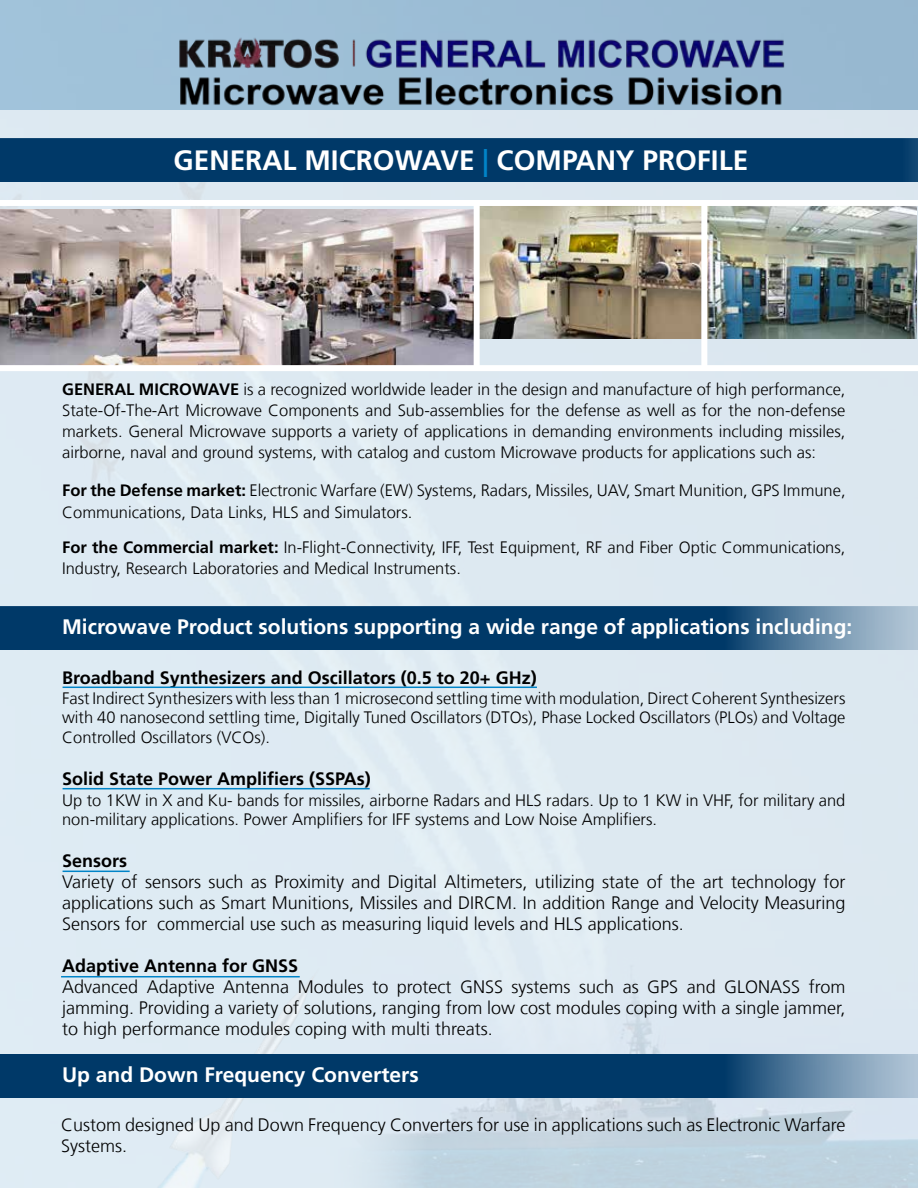
<style>
.page{position:relative;width:918px;height:1188px;background:#fff}
.page>*{position:absolute;margin:0;border:0;box-sizing:border-box;transform-origin:0 0}
.t1{font:700 28.05px "Frutiger LT Com";color:#fff}
.t2{font:700 21px "Frutiger LT Com";color:#fff}
.t3{font:300 18px/21px "Frutiger LT Com";color:#000}
.t4{font:700 18px "Frutiger LT Com";color:#000}
.t5{font:300 16.5px/21px "Frutiger LT Com";color:#000}
.s1{color:#0084c8}
.s2{font-weight:700}
</style>
<div class="page">
<div style="left:0;top:110px;width:918px;height:1078px;background:#dde9f1"></div>
<svg style="left:0;top:607px;width:918px;height:43px;fill:#003968"></svg>
<div style="left:0;top:139px;width:918px;height:43px;background:#003968"></div>
<hr style="left:63px;top:687px;width:474px;height:1px;background:#0084c8">
<img style="left:480px;top:206px;width:436px;height:132px">
<img style="left:0;top:209px;width:474px;height:156px">
<div style="left:474px;top:201px;width:6px;height:165px;background:#fff"></div>
<div style="left:701px;top:201px;width:6px;height:165px;background:#fff"></div>
<div style="left:0;top:200px;width:918px;height:6px;background:#fff"></div>
<img style="left:179px;top:31px;width:620px;height:79px">
<hr style="left:63px;top:871px;width:67px;height:1px;background:#0084c8">
<div style="left:0;top:365px;width:918px;height:6px;background:#fff"></div>
<hr style="left:63px;top:788px;width:307px;height:1px;background:#0084c8">
<hr style="left:61px;top:976px;width:239px;height:1px;background:#0084c8">
<svg style="left:0;top:1054px;width:918px;height:44px;fill:#003968"></svg>
<h1 class="t1" style="left:174px;top:144px;width:576px">GENERAL MICROWAVE <span class="s1">|</span> COMPANY PROFILE</h1>
<p class="t5" style="left:62px;top:379px;width:785px;text-align:justify"><span class="s2">GENERAL MICROWAVE</span> is a recognized worldwide leader in the design and manufacture of high performance, State-Of-The-Art Microwave Components and Sub-assemblies for the defense as well as for the non-defense markets. General Microwave supports a variety of applications in demanding environments including missiles, airborne, naval and ground systems, with catalog and custom Microwave products for applications such as:</p>
<p class="t5" style="left:62px;top:479px;width:785px;line-height:22.5px"><span class="s2">For the Defense market:</span> Electronic Warfare (EW) Systems, Radars, Missiles, UAV, Smart Munition, GPS Immune,<br>Communications, Data Links, HLS and Simulators.</p>
<p class="t5" style="left:62px;top:537px;width:785px"><span class="s2">For the Commercial market</span> In<span class="s2">:</span> -Flight-Connectivity, IFF, Test Equipment, RF and Fiber Optic Communications,<br>Industry, Research Laboratories and Medical Instruments.</p>
<p class="t2" style="left:62px;top:614px;width:792px">Microwave Product solutions supporting a wide range of applications including:</p>
<p class="t4" style="left:62px;top:668px;width:476px">Broadband Synthesizers and Oscillators (0.5 to 20+ GHz(</p>
<p class="t5" style="left:62px;top:689px;width:785px;line-height:19.5px;text-align:justify">Fast Indirect Synthesizers with less than 1 microsecond settling time with modulation, Direct Coherent Synthesizers with 40 nanosecond settling time, Digitally Tuned Oscillators (DTOs ,) Phase Locked Oscillators (PLOs) and Voltage Controlled Oscillators (VCOs .(</p>
<p class="t4" style="left:62px;top:768px;width:310px">Solid State Power Amplifiers (SSPAs(</p>
<p class="t5" style="left:62px;top:791px;width:785px;line-height:19.5px">Up to 1KW in X and Ku- bands for missiles, airborne Radars and HLS radars. Up to 1 KW in VHF, for military and non-military applications. Power Amplifiers for IFF systems and Low Noise Amplifiers.</p>
<p class="t4" style="left:62px;top:851px;width:66px">Sensors</p>
<p class="t3" style="left:62px;top:872px;width:785px">Variety of sensors such as Proximity and Digital Altimeters, utilizing state of the art technology for</p>
<p class="t3" style="left:62px;top:893px;width:785px">applications such as Smart Munitions, Missiles and DIRCM In. addition Range and Velocity Measuring</p>
<p class="t3" style="left:157px;top:914px;width:528px">commercial use such as measuring liquid levels and HLS applications.</p>
<p class="t3" style="left:62px;top:914px;width:87px">Sensors for</p>
<p class="t4" style="left:62px;top:956px;width:238px">Adaptive Antenna for GNSS</p>
<p class="t3" style="left:809px;top:977px;width:38px">from</p>
<p class="t3" style="left:62px;top:977px;width:785px">Advanced<br>jamming. Providing a variety of solutions, ranging from low cost modules coping with a single jammer, to high performance modules coping with multi threats.</p>
<p class="t2" style="left:62px;top:1062px;width:358px">Up and Down Frequency Converters</p>
<p class="t3" style="left:61px;top:1115px;width:786px">Custom designed Up and Down Frequency Converters for use in applications such as Electronic Warfare<br>Systems.</p>
<p class="t3" style="left:147px;top:977px;width:70px">Adaptive</p>
<p class="t3" style="left:298px;top:977px;width:68px">Modules</p>
<p class="t3" style="left:579px;top:977px;width:37px">such</p>
<p class="t3" style="left:687px;top:977px;width:31px">and</p>
<p class="t3" style="left:460px;top:977px;width:45px">GNSS</p>
<p class="t3" style="left:647px;top:977px;width:32px">GPS</p>
<p class="t3" style="left:724px;top:977px;width:77px">GLONASS</p>
<p class="t3" style="left:223px;top:977px;width:68px">Antenna</p>
<p class="t3" style="left:372px;top:977px;width:18px">to</p>
<p class="t3" style="left:397px;top:977px;width:56px">protect</p>
<p class="t3" style="left:512px;top:977px;width:60px">systems</p>
<p class="t3" style="left:623px;top:977px;width:18px">as</p>
</div>
